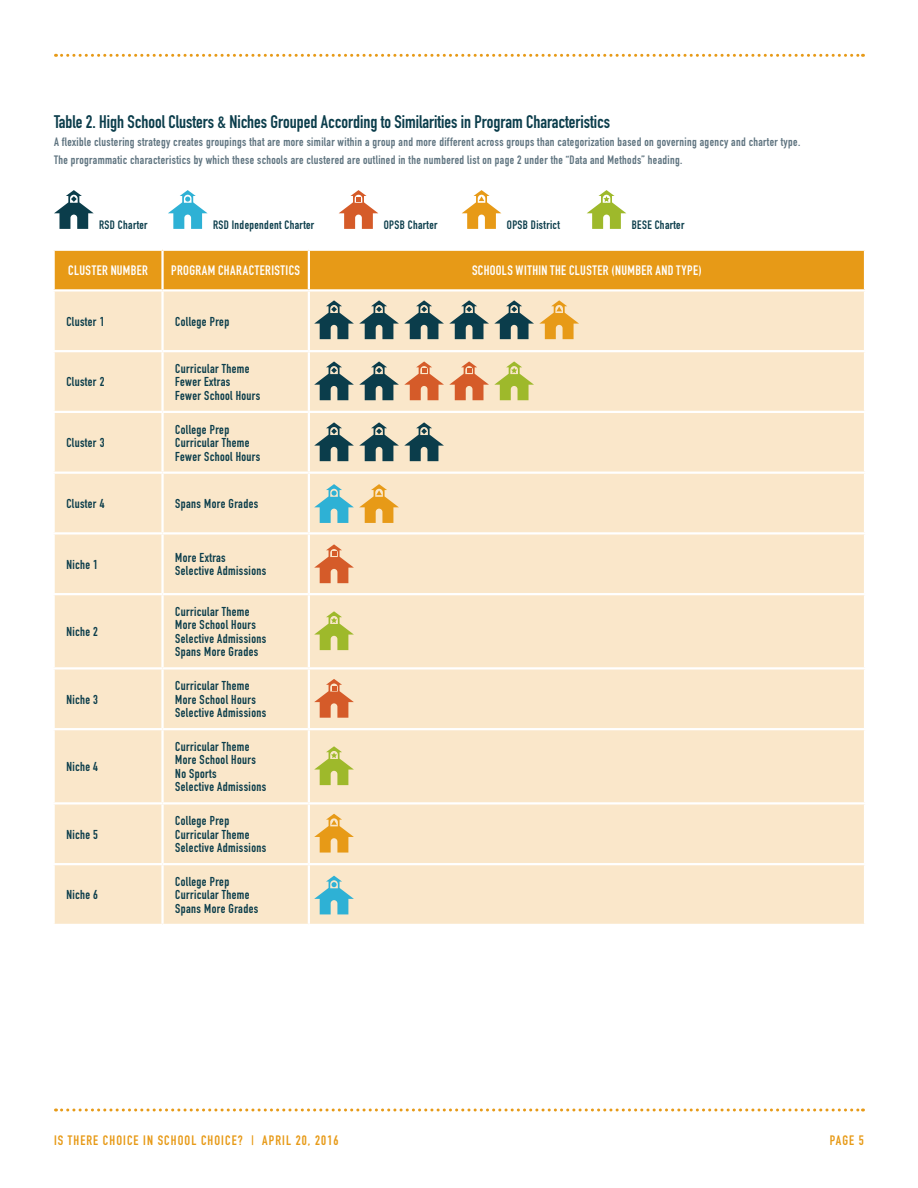
<style>
.page{position:relative;width:918px;height:1188px;background:#fff}
.page>*{position:absolute;margin:0;border:0;box-sizing:border-box;transform-origin:0 0}
.Figure_Table_Heading{font:18px "DIN Engschrift";color:#0b3d4b}
.Body{font:13.5px "DIN Engschrift";letter-spacing:.03em;color:#fff}
.t1{font:13.5px "DIN Engschrift";letter-spacing:.08em;color:#e79a17}
.Table_Body{font:12.75px "DIN Engschrift";letter-spacing:.03em;color:#0b3d4b}
.Figure_Table_Subhead{font:12px/18px "DIN Engschrift";letter-spacing:.03em;color:#5e737f}
.Figure_Table_Primary{font:12px "DIN Engschrift";letter-spacing:.03em;color:#0b3d4b}
</style>
<div class="page">
<svg style="left:56px;top:54px;width:807px;height:3px"></svg>
<svg style="left:56px;top:1108px;width:807px;height:4px"></svg>
<div style="left:55px;top:251px;width:809px;height:38px;background:#e79a17"></div>
<div style="left:55px;top:292px;width:809px;height:632px;background:#fae7ca"></div>
<hr style="left:161px;top:292px;width:3px;height:58px;background:#fff">
<hr style="left:52px;top:350px;width:111px;height:2px;background:#fff">
<hr style="left:163px;top:350px;width:146px;height:2px;background:#fff">
<hr style="left:161px;top:352px;width:3px;height:59px;background:#fff">
<hr style="left:309px;top:350px;width:557px;height:2px;background:#fff">
<hr style="left:52px;top:411px;width:111px;height:2px;background:#fff">
<hr style="left:163px;top:411px;width:146px;height:2px;background:#fff">
<hr style="left:161px;top:413px;width:3px;height:59px;background:#fff">
<hr style="left:309px;top:411px;width:557px;height:2px;background:#fff">
<hr style="left:52px;top:472px;width:111px;height:2px;background:#fff">
<hr style="left:163px;top:472px;width:146px;height:2px;background:#fff">
<hr style="left:161px;top:474px;width:3px;height:58px;background:#fff">
<hr style="left:309px;top:472px;width:557px;height:2px;background:#fff">
<hr style="left:52px;top:532px;width:111px;height:3px;background:#fff">
<hr style="left:163px;top:532px;width:146px;height:3px;background:#fff">
<hr style="left:161px;top:535px;width:3px;height:58px;background:#fff">
<hr style="left:309px;top:532px;width:557px;height:3px;background:#fff">
<hr style="left:52px;top:593px;width:111px;height:2px;background:#fff">
<hr style="left:163px;top:593px;width:146px;height:2px;background:#fff">
<hr style="left:161px;top:595px;width:3px;height:72px;background:#fff">
<hr style="left:309px;top:593px;width:557px;height:2px;background:#fff">
<hr style="left:52px;top:667px;width:111px;height:3px;background:#fff">
<hr style="left:163px;top:667px;width:146px;height:3px;background:#fff">
<hr style="left:161px;top:670px;width:3px;height:58px;background:#fff">
<hr style="left:309px;top:667px;width:557px;height:3px;background:#fff">
<hr style="left:52px;top:728px;width:111px;height:2px;background:#fff">
<hr style="left:163px;top:728px;width:146px;height:2px;background:#fff">
<hr style="left:161px;top:730px;width:3px;height:72px;background:#fff">
<hr style="left:309px;top:728px;width:557px;height:2px;background:#fff">
<hr style="left:52px;top:802px;width:111px;height:3px;background:#fff">
<hr style="left:163px;top:802px;width:146px;height:3px;background:#fff">
<hr style="left:161px;top:805px;width:3px;height:58px;background:#fff">
<hr style="left:309px;top:802px;width:557px;height:3px;background:#fff">
<hr style="left:52px;top:863px;width:111px;height:2px;background:#fff">
<hr style="left:163px;top:863px;width:146px;height:2px;background:#fff">
<hr style="left:161px;top:865px;width:3px;height:59px;background:#fff">
<hr style="left:309px;top:863px;width:557px;height:2px;background:#fff">
<hr style="left:161px;top:251px;width:3px;height:38px;background:#fff">
<hr style="left:308px;top:292px;width:2px;height:58px;background:#fff">
<hr style="left:308px;top:352px;width:2px;height:59px;background:#fff">
<hr style="left:308px;top:413px;width:2px;height:59px;background:#fff">
<hr style="left:308px;top:474px;width:2px;height:58px;background:#fff">
<hr style="left:308px;top:535px;width:2px;height:58px;background:#fff">
<hr style="left:308px;top:595px;width:2px;height:72px;background:#fff">
<hr style="left:308px;top:670px;width:2px;height:58px;background:#fff">
<hr style="left:308px;top:730px;width:2px;height:72px;background:#fff">
<hr style="left:308px;top:805px;width:2px;height:58px;background:#fff">
<hr style="left:308px;top:865px;width:2px;height:59px;background:#fff">
<hr style="left:308px;top:251px;width:2px;height:38px;background:#fff">
<svg style="left:314px;top:544px;width:40px;height:39px;background:#e8a67f"></svg>
<svg style="left:314px;top:679px;width:40px;height:39px;background:#e8a67f"></svg>
<svg style="left:314px;top:422px;width:130px;height:39px;background:#959f94"></svg>
<svg style="left:314px;top:300px;width:265px;height:39px;background:#a6a792"></svg>
<svg style="left:314px;top:814px;width:40px;height:39px;background:#f1c378"></svg>
<svg style="left:314px;top:611px;width:40px;height:39px;background:#d0d281"></svg>
<svg style="left:314px;top:746px;width:40px;height:39px;background:#d0d281"></svg>
<svg style="left:314px;top:361px;width:220px;height:39px;background:#c4af8c"></svg>
<svg style="left:314px;top:484px;width:85px;height:39px;background:#c9caa5"></svg>
<svg style="left:314px;top:876px;width:40px;height:38px;background:#9bcdcf"></svg>
<svg style="left:54px;top:190px;width:40px;height:39px"></svg>
<svg style="left:168px;top:190px;width:40px;height:39px"></svg>
<svg style="left:339px;top:190px;width:39px;height:39px"></svg>
<svg style="left:462px;top:190px;width:39px;height:39px"></svg>
<svg style="left:587px;top:190px;width:39px;height:39px"></svg>
<p class="Figure_Table_Heading" style="left:54px;top:112px;width:558px">Table 2. High School Clusters &amp; Niches Grouped According to Similarities in Program Characteristics</p>
<p class="Figure_Table_Subhead" style="left:54px;top:133px;width:748px">A flexible clustering strategy creates groupings that are more similar within a group and more different across groups than categorization based on governing agency and charter type.<br>The programmatic characteristics by which these schools are clustered are outlined in the numbered list on page 2 under the “Data and Methods” heading.</p>
<p class="Figure_Table_Primary" style="left:99px;top:218px;width:50px">RSD Charter</p>
<p class="Figure_Table_Primary" style="left:213px;top:218px;width:103px">RSD Independent Charter</p>
<p class="Figure_Table_Primary" style="left:384px;top:218px;width:55px">OPSB Charter</p>
<p class="Figure_Table_Primary" style="left:507px;top:218px;width:55px">OPSB District</p>
<p class="Figure_Table_Primary" style="left:632px;top:218px;width:54px">BESE Charter</p>
<p class="Body" style="left:68px;top:263px;width:81px">CLUSTER NUMBER</p>
<p class="Body" style="left:171px;top:263px;width:130px">PROGRAM CHARACTERISTICS</p>
<p class="Body" style="left:472px;top:263px;width:231px">SCHOOLS WITHIN THE CLUSTER (NUMBER AND TYPE)</p>
<p class="Table_Body" style="left:66px;top:314px;width:40px">Cluster 1</p>
<p class="Table_Body" style="left:175px;top:314px;width:56px">College Prep</p>
<p class="Table_Body" style="left:66px;top:375px;width:40px">Cluster 2</p>
<p class="Table_Body" style="left:66px;top:435px;width:40px">Cluster 3</p>
<p class="Table_Body" style="left:175px;top:361px;width:76px">Curricular Theme</p>
<p class="Table_Body" style="left:175px;top:375px;width:57px">Fewer Extras</p>
<p class="Table_Body" style="left:175px;top:388px;width:87px">Fewer School Hours</p>
<p class="Table_Body" style="left:175px;top:422px;width:56px">College Prep</p>
<p class="Table_Body" style="left:175px;top:435px;width:76px">Curricular Theme</p>
<p class="Table_Body" style="left:175px;top:449px;width:87px">Fewer School Hours</p>
<p class="Table_Body" style="left:66px;top:496px;width:40px">Cluster 4</p>
<p class="Table_Body" style="left:175px;top:496px;width:85px">Spans More Grades</p>
<p class="Table_Body" style="left:66px;top:557px;width:33px">Niche 1</p>
<p class="Table_Body" style="left:66px;top:624px;width:33px">Niche 2</p>
<p class="Table_Body" style="left:66px;top:692px;width:33px">Niche 3</p>
<p class="Table_Body" style="left:66px;top:759px;width:33px">Niche 4</p>
<p class="Table_Body" style="left:66px;top:827px;width:33px">Niche 5</p>
<p class="Table_Body" style="left:66px;top:888px;width:33px">Niche 6</p>
<p class="Table_Body" style="left:175px;top:550px;width:52px">More Extras</p>
<p class="Table_Body" style="left:175px;top:564px;width:93px">Selective Admissions</p>
<p class="Table_Body" style="left:175px;top:604px;width:76px">Curricular Theme</p>
<p class="Table_Body" style="left:175px;top:618px;width:82px">More School Hours</p>
<p class="Table_Body" style="left:175px;top:631px;width:93px">Selective Admissions</p>
<p class="Table_Body" style="left:175px;top:645px;width:85px">Spans More Grades</p>
<p class="Table_Body" style="left:175px;top:678px;width:76px">Curricular Theme</p>
<p class="Table_Body" style="left:175px;top:692px;width:82px">More School Hours</p>
<p class="Table_Body" style="left:175px;top:705px;width:93px">Selective Admissions</p>
<p class="Table_Body" style="left:175px;top:739px;width:76px">Curricular Theme</p>
<p class="Table_Body" style="left:175px;top:753px;width:82px">More School Hours</p>
<p class="Table_Body" style="left:175px;top:766px;width:43px">No Sports</p>
<p class="Table_Body" style="left:175px;top:780px;width:93px">Selective Admissions</p>
<p class="Table_Body" style="left:175px;top:813px;width:56px">College Prep</p>
<p class="Table_Body" style="left:175px;top:827px;width:76px">Curricular Theme</p>
<p class="Table_Body" style="left:175px;top:840px;width:93px">Selective Admissions</p>
<p class="Table_Body" style="left:175px;top:874px;width:56px">College Prep</p>
<p class="Table_Body" style="left:175px;top:888px;width:76px">Curricular Theme</p>
<p class="Table_Body" style="left:175px;top:901px;width:85px">Spans More Grades</p>
<p class="t1" style="left:54px;top:1132px;width:286px">IS THERE CHOICE IN SCHOOL CHOICE? | APRIL 20, 2016</p>
<p class="t1" style="left:830px;top:1132px;width:36px">PAGE 5</p>
</div>
